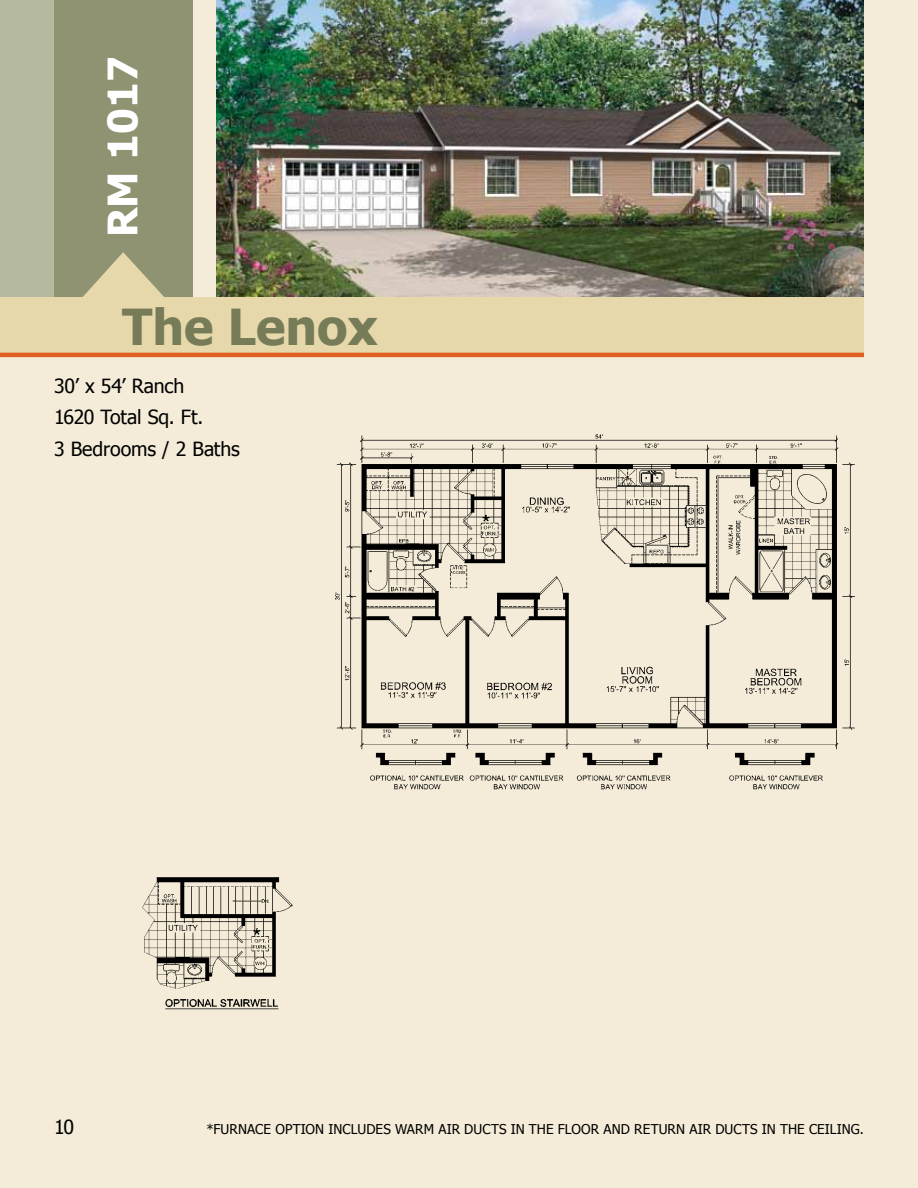
<style>
.page{position:relative;width:918px;height:1188px;background:#f4ecd8}
.page>*{position:absolute;margin:0;border:0;box-sizing:border-box;transform-origin:0 0}
.t1{font:700 49.5px "Tahoma";color:#777c58}
.t2{font:700 40.5px "Tahoma";color:#fff}
.t3{font:19.5px/31.5px "Tahoma";letter-spacing:-.005em;color:#000}
.t4{font:13.5px "Tahoma";letter-spacing:.01em;color:#000}
</style>
<div class="page">
<div style="left:0;top:0;width:54px;height:297px;background:#b5b9a0"></div>
<div style="left:54px;top:0;width:139px;height:297px;background:#8f9372"></div>
<svg style="left:0;top:252px;width:864px;height:101px;background:#ded1a7"></svg>
<hr style="left:0;top:353px;width:864px;height:4px;background:#df6020">
<img style="left:216px;top:0;width:648px;height:297px">
<img style="left:142px;top:877px;width:151px;height:133px">
<img style="left:335px;top:434px;width:520px;height:356px">
<h2 class="t2" style="left:94px;top:237px;width:182px;rotate:-90deg">RM 1017</h2>
<h1 class="t1" style="left:122px;top:292px;width:257px">The Lenox</h1>
<h3 class="t3" style="left:54px;top:369px;width:187px">30’ X 54’ RANCH<br>1620 TOTAL SQ. FT.<br>3 BEDROOMS / 2 BATHS</h3>
<h3 class="t3" style="left:54px;top:1110px;width:22px">10</h3>
<p class="t4" style="left:206px;top:1120px;width:659px">*FURNACE OPTION INCLUDES WARM AIR DUCTS IN THE FLOOR AND RETURN AIR DUCTS IN THE CEILING.</p>
</div>
